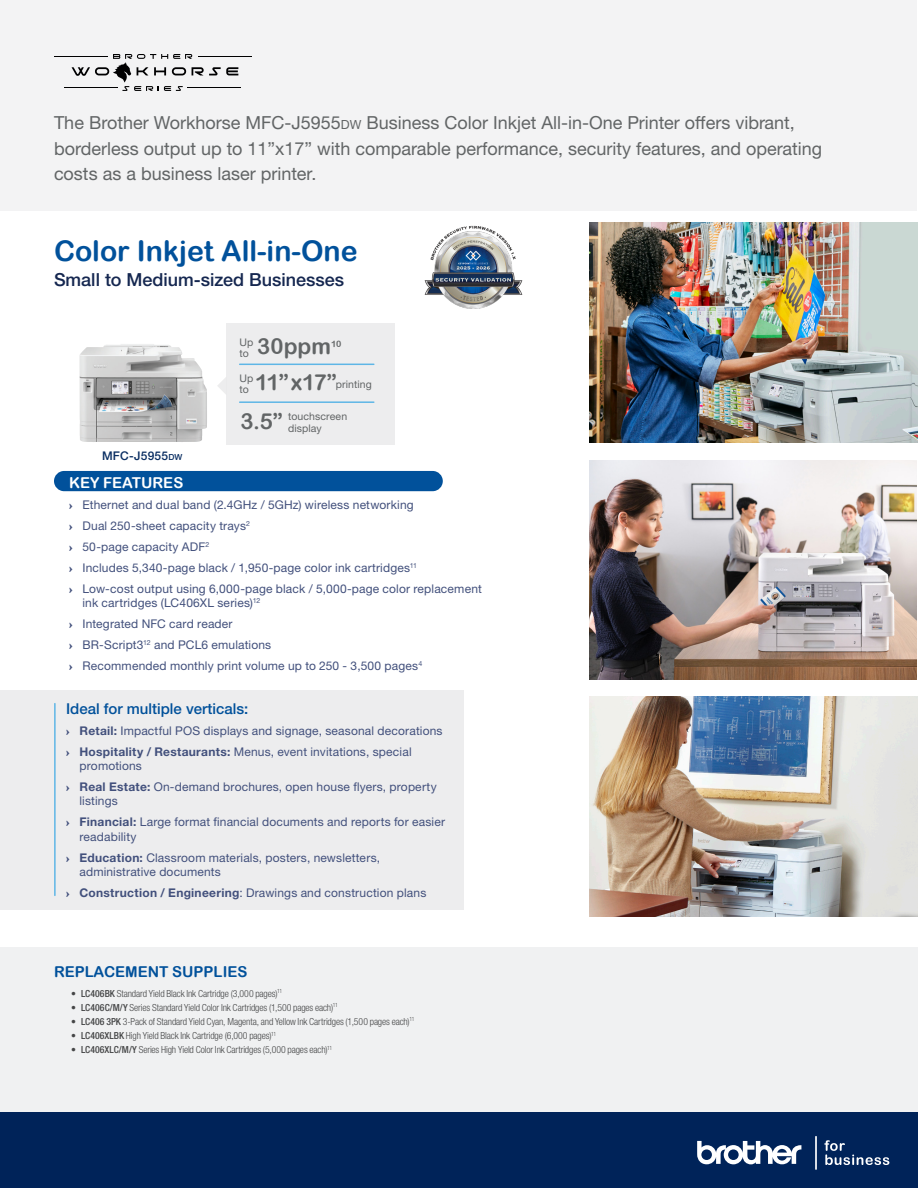
<style>
.page{position:relative;width:918px;height:1188px;background:#fff}
.page>*{position:absolute;margin:0;border:0;box-sizing:border-box;transform-origin:0 0}
._2nd_heads{font:28.5px "Arial Rounded MT Bold";color:#01519b}
.t1{font:22.05px "Arial Rounded MT Bold";color:#626566}
._2nd_heads-2{font:18px/25.5px "Helvetica Neue LTW1 G";color:#626566}
._2nd_heads-3{font:500 18px "Helvetica Neue LTW1 G";color:#152750}
._2nd_heads-4{font:500 15px "Helvetica Neue LTW1 G";color:#01519b}
._2nd_heads-5{font:15px "Arial Rounded MT Bold";color:#01519b}
._2nd_heads-6{font:15px "Arial Rounded MT Bold";color:#fff}
.t2{font:12px/14.2px "Helvetica Neue LTW1 G";letter-spacing:.015em;color:#42507c}
.SKU{font:500 12px "Helvetica Neue LTW1 G";letter-spacing:.015em;color:#0a2e62}
.bullets{font:10.5px/11.2px "Helvetica Neue LTW1 G";letter-spacing:.005em;color:#626566}
.t3{font:300 condensed 9.75px "Helvetica Neue LTW1 G";letter-spacing:-.015em;color:#454647}
.t4{font:8.85px "Arial Rounded MT Bold";color:#626566}
.s1{font-size:12.6px}
.s2{font-size:8.4px}
.s3{font-family:"Baskerville URW";font-weight:700;font-stretch:expanded}
.s4{font-weight:700}
.s5{font-weight:500}
</style>
<div class="page">
<div style="left:0;top:947px;width:918px;height:207px;background:#f0f1f2"></div>
<div style="left:0;top:690px;width:464px;height:219px;background:#ededee"></div>
<div style="left:54px;top:471px;width:389px;height:20px;background:#01519b;border-radius:10px"></div>
<img style="left:80px;top:344px;width:127px;height:98px">
<img style="left:590px;top:460px;width:327px;height:220px">
<div style="left:0;top:1112px;width:918px;height:76px;background:#002359"></div>
<hr style="left:815px;top:1136px;width:2px;height:34px;background:#fff">
<svg style="left:697px;top:1141px;width:104px;height:23px"></svg>
<svg style="left:824px;top:1140px;width:65px;height:25px"></svg>
<div style="left:226px;top:323px;width:169px;height:122px;background:#ededee"></div>
<hr style="left:240px;top:364px;width:134px;height:1px;background:#5eb6e6">
<hr style="left:240px;top:401px;width:134px;height:2px;background:#5eb6e6">
<svg style="left:217px;top:377px;width:9px;height:17px"></svg>
<div style="left:1px;top:0;width:916px;height:211px;background:#f3f3f4"></div>
<svg style="left:72px;top:54px;width:166px;height:37px"></svg>
<hr style="left:64px;top:87px;width:54px;height:1px;background:#000001">
<hr style="left:187px;top:87px;width:54px;height:1px;background:#000001">
<hr style="left:54px;top:56px;width:54px;height:1px;background:#000001">
<hr style="left:198px;top:56px;width:53px;height:1px;background:#000001">
<img style="left:590px;top:696px;width:328px;height:221px">
<img style="left:590px;top:222px;width:328px;height:221px">
<hr style="left:54px;top:704px;width:2px;height:191px;background:#5eb6e6">
<img style="left:424px;top:225px;width:99px;height:84px">
<p class="_2nd_heads-2" style="left:54px;top:110px;width:770px">The Brother Workhorse MFC-J5955<span class="s1">dw</span> Business Color Inkjet All-in-One Printer offers vibrant, borderless output up to 11”x17” with comparable performance, security features, and operating costs as a business laser printer.</p>
<p class="_2nd_heads" style="left:54px;top:234px;width:305px">Color Inkjet All-in-One</p>
<p class="_2nd_heads-3" style="left:54px;top:269px;width:292px">Small to Medium-sized Businesses</p>
<p class="bullets" style="left:240px;top:336px;width:15px">Up</p>
<p class="t1" style="left:257px;top:333px;width:75px">30ppm</p>
<p class="t4" style="left:331px;top:339px;width:12px">10</p>
<p class="bullets" style="left:240px;top:348px;width:11px">to</p>
<p class="bullets" style="left:240px;top:372px;width:15px">Up to</p>
<p class="t1" style="left:255px;top:369px;width:83px">11”x17”</p>
<p class="bullets" style="left:336px;top:379px;width:37px">printing</p>
<p class="bullets" style="left:288px;top:410px;width:61px">touchscreen</p>
<p class="t1" style="left:241px;top:409px;width:44px">3.5”</p>
<p class="bullets" style="left:288px;top:422px;width:35px">display</p>
<p class="SKU" style="left:102px;top:449px;width:82px">MFC-J5955<span class="s2">dw</span></p>
<p class="_2nd_heads-6" style="left:69px;top:473px;width:116px">KEY FEATURES</p>
<p class="t2" style="left:69px;top:497px;width:346px"><span class="s3">›</span> Ethernet and dual band (2.4GHz / 5GHz) wireless networking</p>
<p class="t2" style="left:69px;top:518px;width:183px"><span class="s3">›</span> Dual 250-sheet capacity trays<sup>2</sup></p>
<p class="t2" style="left:69px;top:539px;width:142px"><span class="s3">›</span> 50-page capacity ADF<sup>2</sup></p>
<p class="t2" style="left:69px;top:560px;width:349px"><span class="s3">›</span> Includes 5,340-page black / 1,950-page color ink cartridges<sup>11</sup></p>
<p class="t2" style="left:82px;top:581px;width:401px;text-indent:-14px"><span class="s3">›</span> Low-cost output using 6,000-page black / 5,000-page color replacement ink cartridges (LC406XL series)<sup>12</sup></p>
<p class="t2" style="left:69px;top:616px;width:165px"><span class="s3">›</span> Integrated NFC card reader</p>
<p class="t2" style="left:69px;top:637px;width:204px"><span class="s3">›</span> BR-Script3<sup>12</sup> and PCL6 emulations</p>
<p class="t2" style="left:69px;top:658px;width:355px"><span class="s3">›</span> Recommended monthly print volume up to 250 - 3,500 pages<sup>4</sup></p>
<p class="_2nd_heads-4" style="left:66px;top:699px;width:184px">Ideal for multiple verticals:</p>
<p class="t2" style="left:66px;top:723px;width:378px"><span class="s3">›</span> <span class="s4">Retail:</span> Impactful POS displays and signage, seasonal decorations</p>
<p class="t2" style="left:80px;top:744px;width:334px;text-indent:-14px"><span class="s3">›</span> <span class="s4">Hospitality / Restaurants:</span> Menus, event invitations, special promotions</p>
<p class="t2" style="left:80px;top:780px;width:359px;text-indent:-14px"><span class="s3">›</span> <span class="s4">Real Estate:</span> On-demand brochures, open house flyers, property listings</p>
<p class="t2" style="left:80px;top:815px;width:367px;text-indent:-14px"><span class="s3">›</span> <span class="s4">Financial:</span> Large format financial documents and reports for easier readability</p>
<p class="t2" style="left:80px;top:850px;width:302px;text-indent:-14px"><span class="s3">›</span> <span class="s4">Education:</span> Classroom materials, posters, newsletters, administrative documents</p>
<p class="t2" style="left:66px;top:885px;width:362px"><span class="s3">›</span> <span class="s4">Construction / Engineering</span>: Drawings and construction plans</p>
<p class="_2nd_heads-5" style="left:54px;top:963px;width:195px">REPLACEMENT SUPPLIES</p>
<p class="t3" style="left:81px;top:988px;width:203px"><span class="s5">LC406BK</span> Standard Yield Black Ink Cartridge (3,000 pages)<sup>11</sup></p>
<p class="t3" style="left:81px;top:1002px;width:258px"><span class="s5">LC406C/M/Y</span> Series Standard Yield Color Ink Cartridges (1,500 pages each)<sup>11</sup></p>
<p class="t3" style="left:81px;top:1016px;width:335px"><span class="s5">LC406 3PK</span> 3-Pack of Standard Yield Cyan, Magenta, and Yellow Ink Cartridges (1,500 pages each)<sup>11</sup></p>
<p class="t3" style="left:81px;top:1030px;width:197px"><span class="s5">LC406XLBK</span> High Yield Black Ink Cartridge (6,000 pages)<sup>11</sup></p>
<p class="t3" style="left:81px;top:1044px;width:253px"><span class="s5">LC406XLC/M/Y</span> Series High Yield Color Ink Cartridges (5,000 pages each)<sup>11</sup></p>
</div>
